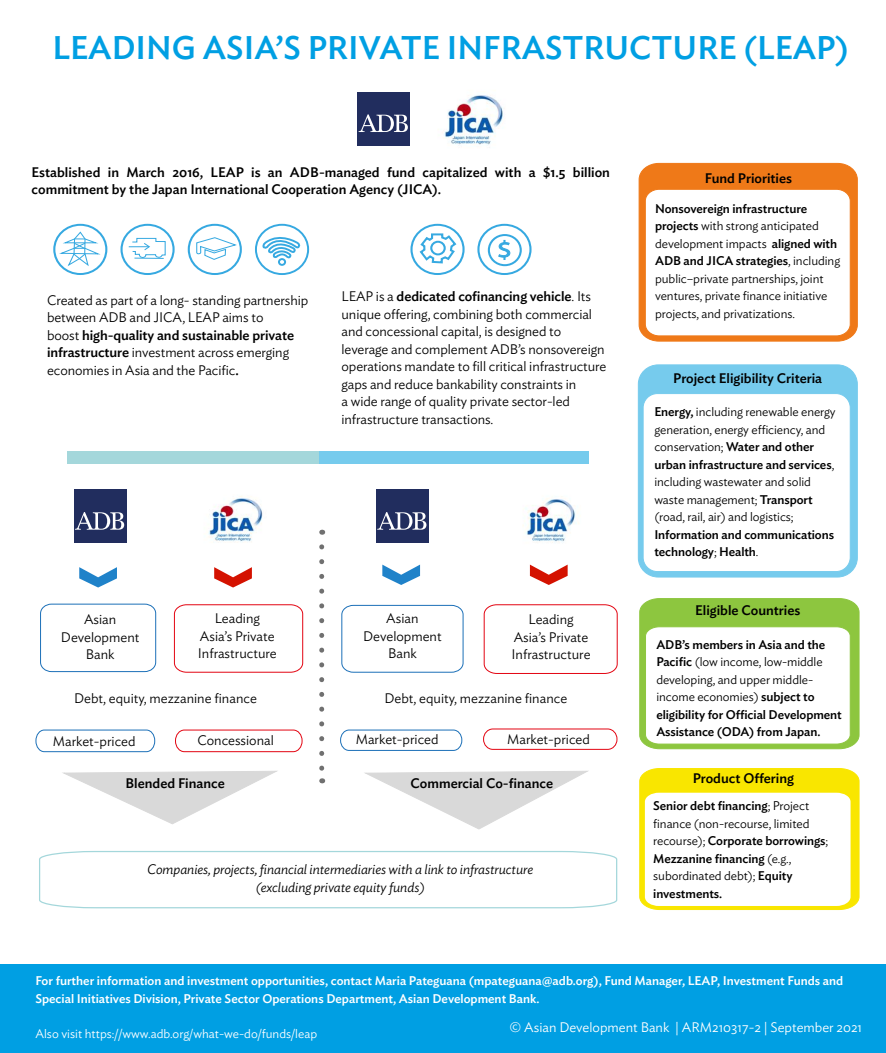
<style>
.page{position:relative;width:886px;height:1053px;background:#fff}
.page>*{position:absolute;margin:0;border:0;box-sizing:border-box;transform-origin:0 0}
.t1{font:500 32.5px "Ideal Sans";color:#009fe3}
.t2{font:300 13.75px/17.5px "Ideal Sans";letter-spacing:-.005em;color:#000;text-align:center}
.t3{font:500 13.75px/17.5px "Ideal Sans";color:#000}
.t4{font:italic 300 13.75px/17.5px "Ideal Sans";letter-spacing:-.005em;color:#000;text-align:center}
.t5{font:300 13.75px "Ideal Sans";color:#fff}
.t6{font:300 12.5px/17.5px "Ideal Sans";letter-spacing:-.005em;color:#000}
.t7{font:500 12.5px/17.5px "Ideal Sans";letter-spacing:-.005em;color:#000}
.t8{font:500 12.5px/17.5px "Ideal Sans";color:#fff}
.t9{font:300 12.5px "Ideal Sans";color:#fff}
.s1{font-weight:500}
.s2{font-weight:300}
</style>
<div class="page">
<div style="left:638px;top:365px;width:219px;height:212px;background:#76cbed;border-radius:20px"></div>
<div style="left:638px;top:364px;width:219px;height:213px;border:1px solid #76cbed;border-radius:20px"></div>
<div style="left:643px;top:393px;width:207px;height:178px;background:#fff;border-radius:14px"></div>
<div style="left:643px;top:393px;width:207px;height:179px;border:1px solid #76cbed;border-radius:14px"></div>
<svg style="left:638px;top:163px;width:220px;height:179px;background:#ef8126"></svg>
<svg style="left:645px;top:189px;width:206px;height:147px"></svg>
<svg style="left:639px;top:598px;width:221px;height:151px"></svg>
<svg style="left:639px;top:768px;width:221px;height:142px"></svg>
<img style="left:444px;top:95px;width:61px;height:51px">
<img style="left:208px;top:496px;width:55px;height:46px">
<img style="left:523px;top:498px;width:56px;height:45px">
<svg style="left:214px;top:567px;width:38px;height:20px"></svg>
<svg style="left:79px;top:567px;width:38px;height:20px"></svg>
<svg style="left:382px;top:564px;width:38px;height:21px"></svg>
<svg style="left:530px;top:564px;width:38px;height:21px"></svg>
<svg style="left:319px;top:547px;width:5px;height:236px"></svg>
<svg style="left:174px;top:604px;width:129px;height:68px"></svg>
<svg style="left:40px;top:603px;width:116px;height:69px"></svg>
<svg style="left:341px;top:604px;width:123px;height:68px"></svg>
<svg style="left:483px;top:604px;width:135px;height:70px"></svg>
<div style="left:1px;top:964px;width:885px;height:88px;background:#009fe3"></div>
<svg style="left:175px;top:729px;width:128px;height:23px"></svg>
<svg style="left:35px;top:729px;width:120px;height:23px"></svg>
<svg style="left:340px;top:729px;width:122px;height:22px"></svg>
<div style="left:483px;top:728px;width:134px;height:21px;border:1px solid #e30512;border-radius:10px"></div>
<svg style="left:63px;top:770px;width:214px;height:54px"></svg>
<svg style="left:365px;top:770px;width:223px;height:59px"></svg>
<svg style="left:39px;top:851px;width:579px;height:57px"></svg>
<div style="left:68px;top:451px;width:256px;height:12px;background:#a4d7db"></div>
<div style="left:319px;top:451px;width:269px;height:12px;background:#76cbed"></div>
<div style="left:53px;top:224px;width:54px;height:51px;border:2px solid #36a9e1;border-radius:50%"></div>
<svg style="left:60px;top:231px;width:43px;height:36px"></svg>
<div style="left:121px;top:224px;width:54px;height:51px;border:2px solid #36a9e1;border-radius:50%"></div>
<svg style="left:129px;top:237px;width:37px;height:20px"></svg>
<hr style="left:134px;top:257px;width:30px;height:2px;background:#36a9e1">
<div style="left:188px;top:224px;width:54px;height:51px;border:2px solid #36a9e1;border-radius:50%"></div>
<svg style="left:196px;top:237px;width:43px;height:23px"></svg>
<div style="left:278px;top:258px;width:8px;height:8px;border:2px solid #36a9e1;border-radius:50%"></div>
<svg style="left:263px;top:232px;width:38px;height:33px"></svg>
<div style="left:255px;top:224px;width:54px;height:51px;border:2px solid #36a9e1;border-radius:50%"></div>
<div style="left:410px;top:224px;width:54px;height:51px;border:2px solid #36a9e1;border-radius:50%"></div>
<svg style="left:418px;top:232px;width:40px;height:32px"></svg>
<div style="left:430px;top:241px;width:16px;height:14px;border:2px solid #36a9e1;border-radius:50%"></div>
<div style="left:477px;top:224px;width:54px;height:51px;border:2px solid #36a9e1;border-radius:50%"></div>
<div style="left:488px;top:234px;width:34px;height:32px;border:2px solid #36a9e1;border-radius:50%"></div>
<div style="left:357px;top:92px;width:53px;height:53px;background:#212d5e"></div>
<svg style="left:359px;top:114px;width:49px;height:18px"></svg>
<div style="left:74px;top:490px;width:53px;height:53px;background:#212d5e"></div>
<svg style="left:75px;top:512px;width:49px;height:17px"></svg>
<div style="left:376px;top:490px;width:53px;height:53px;background:#212d5e"></div>
<svg style="left:377px;top:512px;width:49px;height:17px"></svg>
<svg style="left:499px;top:240px;width:11px;height:20px"></svg>
<h1 class="t1" style="left:52px;top:23px;width:798px">LEADING ASIA’S PRIVATE INFRASTRUCTURE (LEAP)</h1>
<p class="t3" style="left:32px;top:162px;width:580px">Established in March 2016, LEAP is an ADB-managed fund capitalized with a $1.5 billion commitment by the Japan International Cooperation Agency (JICA).</p>
<p class="t2" style="left:47px;top:290px;width:263px;text-align:left">Created as part of a long- standing partnership between ADB and JICA, LEAP aims to<br>boost <span class="s1">high-quality and sustainable private infrastructure</span> investment across emerging economies in Asia and the Pacific<span class="s1">.</span></p>
<p class="t2" style="left:341px;top:286px;width:266px;text-align:left">LEAP is a <span class="s1">dedicated cofinancing vehicle</span>. Its unique offering, combining both commercial and concessional capital, is designed to leverage and complement ADB’s nonsovereign operations mandate to fill critical infrastructure gaps and reduce bankability constraints in<br>a wide range of quality private sector-led infrastructure transactions.</p>
<p class="t2" style="left:363px;top:608px;width:80px">Asian<br>Development<br>Bank</p>
<p class="t2" style="left:61px;top:609px;width:80px">Asian<br>Development<br>Bank</p>
<p class="t2" style="left:198px;top:608px;width:80px">Leading<br>Asia’s Private<br>Infrastructure</p>
<p class="t2" style="left:511px;top:609px;width:80px">Leading<br>Asia’s Private<br>Infrastructure</p>
<p class="t2" style="left:74px;top:688px;width:184px">Debt, equity, mezzanine finance</p>
<p class="t2" style="left:384px;top:688px;width:184px">Debt, equity, mezzanine finance</p>
<p class="t2" style="left:356px;top:728px;width:84px">Market-priced</p>
<p class="t2" style="left:197px;top:730px;width:78px">Concessional</p>
<p class="t2" style="left:507px;top:729px;width:84px">Market-priced</p>
<p class="t2" style="left:53px;top:730px;width:84px">Market-priced</p>
<p class="t3" style="left:126px;top:772px;width:101px">Blended Finance</p>
<p class="t3" style="left:410px;top:773px;width:144px">Commercial Co-finance</p>
<p class="t4" style="left:147px;top:859px;width:388px">Companies, projects, financial intermediaries with a link to infrastructure (excluding private equity funds)</p>
<p class="t3" style="left:705px;top:169px;width:89px">Fund Priorities</p>
<p class="t6" style="left:655px;top:198px;width:187px"><span class="s1">Nonsovereign infrastructure projects</span> with strong anticipated development impacts <span class="s1">aligned with ADB and JICA strategies</span>, including public–private partnerships, joint ventures, private finance initiative projects, and privatizations.</p>
<p class="t3" style="left:673px;top:368px;width:150px">Project Eligibility Criteria</p>
<p class="t6" style="left:654px;top:402px;width:183px"><span class="s1">Energy,</span> including renewable energy generation, energy efficiency, and conservation; <span class="s1">Water and other urban infrastructure and services</span>, including wastewater and solid waste management; <span class="s1">Transport </span>(road, rail, air) and logistics;</p>
<p class="t7" style="left:654px;top:524px;width:181px">Information and communications technology<span class="s2">;</span> Health<span class="s2">.</span></p>
<p class="t3" style="left:695px;top:600px;width:107px">Eligible Countries</p>
<p class="t7" style="left:656px;top:634px;width:187px">ADB’s members in Asia and the<br>Pacific <span class="s2">(low income, low-middle developing, and upper middle&shy;income economies)</span> subject to eligibility for Official Development<br>Assistance (ODA) from Japan.</p>
<p class="t3" style="left:693px;top:768px;width:103px">Product Offering</p>
<p class="t7" style="left:653px;top:796px;width:176px">Senior debt financing<span class="s2">; Project finance (non-recourse, limited recourse);</span> Corporate borrowings<span class="s2">;<br></span>Mezzanine financing <span class="s2">(e.g., subordinated debt);</span> Equity investments.</p>
<p class="t8" style="left:35px;top:971px;width:809px">For further information and investment opportunities, contact Maria Pateguana (mpateguana@adb.org), Fund Manager, LEAP, Investment Funds and<br>Special Initiatives Division, Private Sector Operations Department, Asian Development Bank.</p>
<p class="t9" style="left:35px;top:1023px;width:283px">Also visit https://www.adb.org/what-we-do/funds/leap</p>
<p class="t5" style="left:509px;top:1016px;width:354px">© Asian Development Bank | ARM210317-2 | September 2021</p>
</div>
